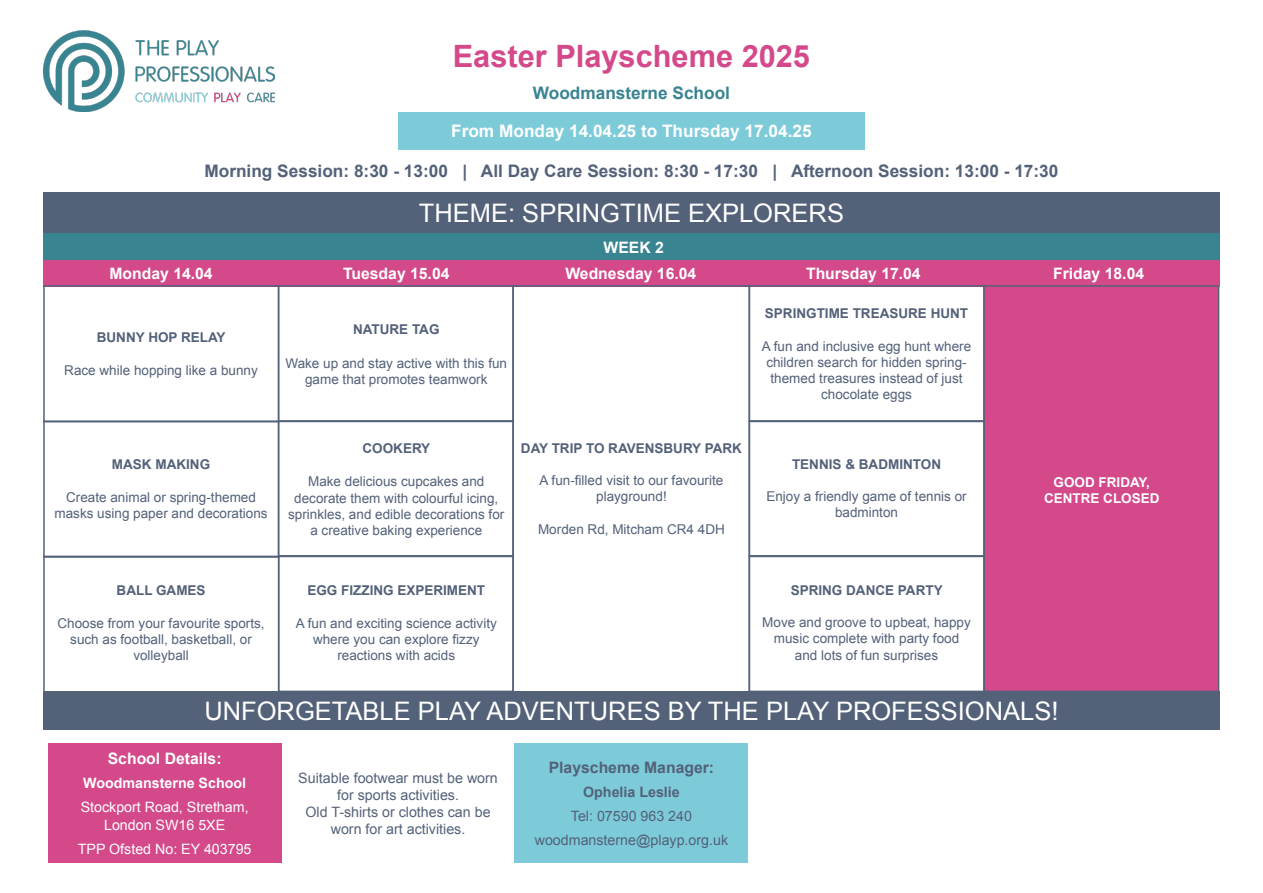
<style>
.page{position:relative;width:1263px;height:893px;background:#fff}
.page>*{position:absolute;margin:0;border:0;box-sizing:border-box;transform-origin:0 0}
.t1{font:700 30.75px "Arial";color:#d4498a}
.t2{font:25.5px "Arial";color:#fff}
.t3{font:700 17.25px "Arial";color:#536179}
.t4{font:700 17.25px "Arial";color:#fff}
.t5{font:700 17.25px "Arial";color:#398491}
.t6{font:700 15.75px "Arial";color:#fff}
.t7{font:700 15.75px "Arial";color:#536179}
.t8{font:14.25px "Arial";color:#536179}
.t9{font:14.25px "Arial";color:#fff}
.t10{font:700 14.25px "Arial";color:#fff}
.t11{font:700 14.25px "Arial";color:#536179}
.t12{font:13.5px/16.2px "Arial";color:#536179;text-align:center}
.t13{font:700 13.5px "Arial";color:#536179}
.t14{font:700 13.5px "Arial";color:#fff}
</style>
<div class="page">
<div style="left:43px;top:228px;width:1176px;height:57px;background:#398491"></div>
<div style="left:43px;top:261px;width:1176px;height:26px;background:#d4498a"></div>
<div style="left:43px;top:285px;width:236px;height:137px;border:2px solid #536179"></div>
<div style="left:749px;top:285px;width:236px;height:137px;border:2px solid #536179"></div>
<div style="left:278px;top:285px;width:236px;height:137px;border:2px solid #536179"></div>
<div style="left:512px;top:285px;width:238px;height:408px;border:2px solid #536179"></div>
<div style="left:983px;top:285px;width:236px;height:407px;background:#d4498a;border:2px solid #536179"></div>
<div style="left:43px;top:420px;width:236px;height:138px;border:2px solid #536179"></div>
<div style="left:749px;top:420px;width:236px;height:137px;border:2px solid #536179"></div>
<div style="left:278px;top:420px;width:236px;height:137px;border:2px solid #536179"></div>
<div style="left:43px;top:556px;width:236px;height:137px;border:2px solid #536179"></div>
<div style="left:749px;top:555px;width:236px;height:137px;border:2px solid #536179"></div>
<div style="left:278px;top:555px;width:236px;height:137px;border:2px solid #536179"></div>
<img style="left:43px;top:30px;width:231px;height:81px">
<div style="left:398px;top:112px;width:467px;height:37px;background:#7dcbd9"></div>
<div style="left:48px;top:743px;width:233px;height:120px;background:#d4498a"></div>
<div style="left:515px;top:743px;width:233px;height:120px;background:#7dcbd9"></div>
<div style="left:43px;top:691px;width:1176px;height:39px;background:#536179"></div>
<div style="left:43px;top:192px;width:1176px;height:41px;background:#536179"></div>
<p class="t1" style="left:453px;top:36px;width:359px">Easter Playscheme 2025</p>
<p class="t5" style="left:533px;top:81px;width:199px">Woodmansterne School</p>
<p class="t4" style="left:451px;top:120px;width:362px">From Monday 14.04.25 to Thursday 17.04.25</p>
<p class="t3" style="left:204px;top:160px;width:855px">Morning Session: 8:30 - 13:00 | All Day Care Session: 8:30 - 17:30 | Afternoon Session: 13:00 - 17:30</p>
<p class="t2" style="left:419px;top:196px;width:427px">THEME: SPRINGTIME EXPLORERS</p>
<p class="t6" style="left:604px;top:237px;width:62px">WEEK 2</p>
<p class="t6" style="left:109px;top:263px;width:105px">Monday 14.04</p>
<p class="t6" style="left:565px;top:263px;width:133px">Wednesday 16.04</p>
<p class="t6" style="left:1053px;top:263px;width:93px">Friday 18.04</p>
<p class="t6" style="left:343px;top:263px;width:108px">Tuesday 15.04</p>
<p class="t6" style="left:806px;top:263px;width:116px">Thursday 17.04</p>
<p class="t13" style="left:97px;top:328px;width:130px">BUNNY HOP RELAY</p>
<p class="t12" style="left:64px;top:362px;width:195px">Race while hopping like a bunny</p>
<p class="t13" style="left:353px;top:321px;width:88px">NATURE TAG</p>
<p class="t12" style="left:285px;top:355px;width:223px">Wake up and stay active with this fun game that promotes teamwork</p>
<p class="t13" style="left:112px;top:455px;width:100px">MASK MAKING</p>
<p class="t12" style="left:55px;top:489px;width:215px">Create animal or spring-themed masks using paper and decorations</p>
<p class="t13" style="left:117px;top:582px;width:91px">BALL GAMES</p>
<p class="t12" style="left:58px;top:615px;width:209px">Choose from your favourite sports, such as football, basketball, or</p>
<p class="t12" style="left:133px;top:647px;width:57px">volleyball</p>
<p class="t13" style="left:362px;top:439px;width:69px">COOKERY</p>
<p class="t12" style="left:288px;top:474px;width:218px">Make delicious cupcakes and decorate them with colourful icing, sprinkles, and edible decorations for a creative baking experience</p>
<p class="t13" style="left:521px;top:439px;width:223px">DAY TRIP TO RAVENSBURY PARK</p>
<p class="t12" style="left:539px;top:472px;width:185px">A fun-filled visit to our favourite playground!</p>
<p class="t12" style="left:538px;top:521px;width:188px">Morden Rd, Mitcham CR4 4DH</p>
<p class="t13" style="left:307px;top:582px;width:179px">EGG FIZZING EXPERIMENT</p>
<p class="t12" style="left:296px;top:615px;width:203px">A fun and exciting science activity where you can explore fizzy</p>
<p class="t12" style="left:337px;top:648px;width:119px">reactions with acids</p>
<p class="t13" style="left:765px;top:305px;width:205px">SPRINGTIME TREASURE HUNT</p>
<p class="t12" style="left:762px;top:338px;width:211px">A fun and inclusive egg hunt where children search for hidden spring&shy;themed treasures instead of just chocolate eggs</p>
<p class="t13" style="left:792px;top:455px;width:151px">TENNIS &amp; BADMINTON</p>
<p class="t12" style="left:766px;top:488px;width:202px">Enjoy a friendly game of tennis or badminton</p>
<p class="t13" style="left:791px;top:581px;width:154px">SPRING DANCE PARTY</p>
<p class="t12" style="left:762px;top:614px;width:210px">Move and groove to upbeat, happy music complete with party food</p>
<p class="t12" style="left:795px;top:647px;width:145px">and lots of fun surprises</p>
<p class="t14" style="left:1054px;top:473px;width:98px">GOOD FRIDAY,</p>
<p class="t14" style="left:1044px;top:489px;width:117px">CENTRE CLOSED</p>
<p class="t2" style="left:204px;top:694px;width:856px">UNFORGETABLE PLAY ADVENTURES BY THE PLAY PROFESSIONALS!</p>
<p class="t6" style="left:108px;top:748px;width:115px">School Details:</p>
<p class="t10" style="left:83px;top:774px;width:164px">Woodmansterne School</p>
<p class="t9" style="left:81px;top:798px;width:169px">Stockport Road, Stretham,</p>
<p class="t9" style="left:104px;top:815px;width:123px">London SW16 5XE</p>
<p class="t9" style="left:78px;top:839px;width:175px">TPP Ofsted No: EY 403795</p>
<p class="t8" style="left:298px;top:768px;width:201px">Suitable footwear must be worn</p>
<p class="t8" style="left:337px;top:785px;width:123px">for sports activities.</p>
<p class="t8" style="left:306px;top:803px;width:187px">Old T-shirts or clothes can be</p>
<p class="t8" style="left:331px;top:820px;width:136px">worn for art activities.</p>
<p class="t7" style="left:549px;top:757px;width:167px">Playscheme Manager:</p>
<p class="t11" style="left:583px;top:783px;width:98px">Ophelia Leslie</p>
<p class="t8" style="left:571px;top:807px;width:123px">Tel: 07590 963 240</p>
<p class="t8" style="left:535px;top:831px;width:195px">woodmansterne@playp.org.uk</p>
</div>
